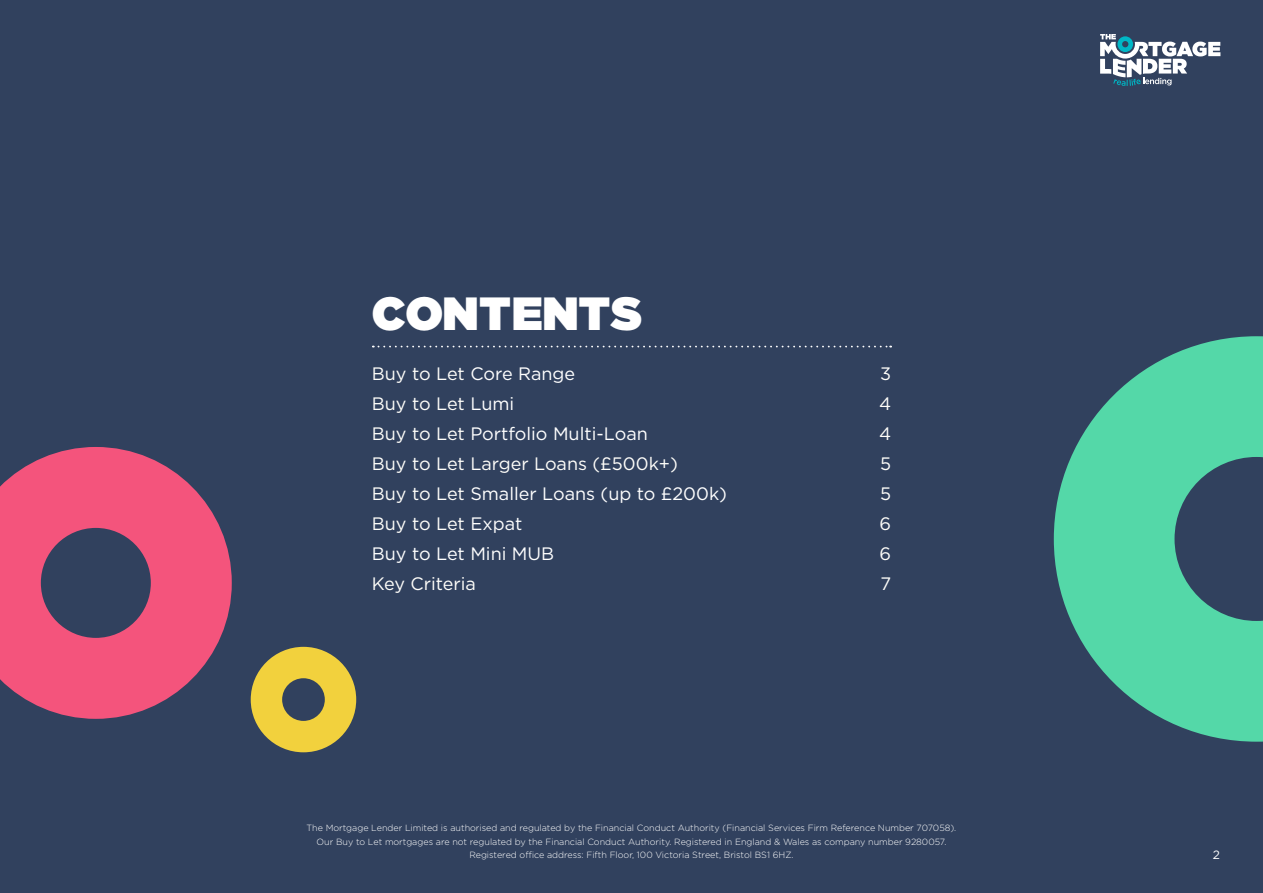
<style>
.page{position:relative;width:1263px;height:893px;background:#31415e}
.page>*{position:absolute;margin:0;border:0;box-sizing:border-box;transform-origin:0 0}
.t1{font:900 46.5px "Gotham";color:#fff}
.t2{font:18px "Gotham";color:#fff}
.t3{font:18px "Gotham";color:#fffefa}
.t4{font:12px "Gotham";color:#fff}
.t5{font:300 9px/13.5px "Gotham";color:#fff;text-align:center}
.s1{color:#fffefa}
.s2{color:#fff}
</style>
<div class="page">
<svg style="left:1054px;top:336px;width:209px;height:406px;fill:#54d8a8"></svg>
<svg style="left:251px;top:647px;width:105px;height:105px"></svg>
<svg style="left:0;top:447px;width:232px;height:272px;fill:#f4547c"></svg>
<svg style="left:373px;top:346px;width:518px;height:1px"></svg>
<svg style="left:1100px;top:34px;width:120px;height:52px"></svg>
<p class="t1" style="left:372px;top:280px;width:272px">CONTENTS</p>
<p class="t2" style="left:372px;top:362px;width:205px"><span class="s1">Buy to Let</span> Core Range</p>
<p class="t3" style="left:372px;top:392px;width:144px">Buy to Let <span class="s2">Lumi</span></p>
<p class="t2" style="left:372px;top:422px;width:278px"><span class="s1">Buy to Let</span> Portfolio Multi-Loan</p>
<p class="t3" style="left:372px;top:452px;width:308px">Buy to Let Larger Loans (£500k+)</p>
<p class="t2" style="left:372px;top:482px;width:357px"><span class="s1">Buy to Let</span> Smaller Loans (up to £200k)</p>
<p class="t3" style="left:372px;top:512px;width:152px">Buy to Let <span class="s2">Expat</span></p>
<p class="t2" style="left:372px;top:542px;width:184px">Buy to Let Mini MUB</p>
<p class="t3" style="left:372px;top:572px;width:106px">Key Criteria</p>
<p class="t3" style="left:880px;top:362px;width:13px">3</p>
<p class="t3" style="left:879px;top:392px;width:14px">4</p>
<p class="t3" style="left:879px;top:422px;width:14px">4</p>
<p class="t3" style="left:880px;top:452px;width:13px">5</p>
<p class="t3" style="left:880px;top:482px;width:13px">5</p>
<p class="t3" style="left:879px;top:512px;width:13px">6</p>
<p class="t3" style="left:879px;top:542px;width:13px">6</p>
<p class="t3" style="left:880px;top:572px;width:12px">7</p>
<p class="t5" style="left:307px;top:821px;width:651px">The Mortgage Lender Limited is authorised and regulated by the Financial Conduct Authority (Financial Services Firm Reference Number 707058).<br>Our Buy to Let mortgages are not regulated by the Financial Conduct Authority. Registered in England &amp; Wales as company number 9280057.<br>Registered office address: Fifth Floor, 100 Victoria Street, Bristol BS1 6HZ.</p>
<p class="t4" style="left:1213px;top:847px;width:9px">2</p>
</div>
